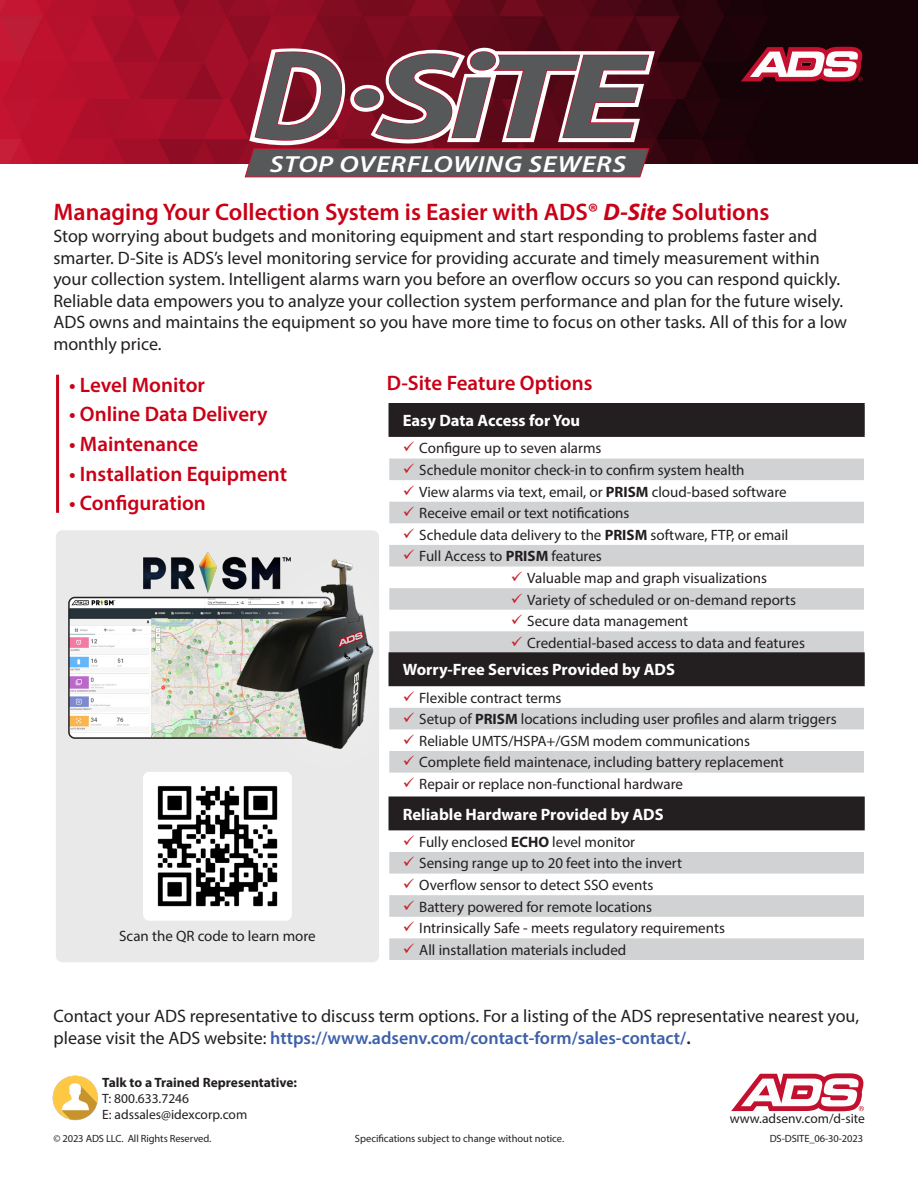
<style>
.page{position:relative;width:918px;height:1188px;background:#fff}
.page>*{position:absolute;margin:0;border:0;box-sizing:border-box;transform-origin:0 0}
.t1{font:600 24px "Myriad Pro";color:#c90016}
.t2{font:italic 600 23.25px "Myriad Pro";letter-spacing:.02em;color:#fff;scale:1.2 1}
.t3{font:600 21px "Myriad Pro";color:#c90016}
.t4{font:18px/21.6px "Myriad Pro";color:#231f20}
.t5{font:700 16.5px "Myriad Pro";color:#fff}
.t6{font:15px "Myriad Pro";color:#231f20}
.t7{font:13.5px "Myriad Pro";color:#231f20}
.t8{font:700 13.5px "Myriad Pro";color:#231f20}
.t9{font:10.5px "Myriad Pro";color:#231f20}
.s1{font-weight:700;font-style:italic}
.s2{font-weight:700}
.s3{font-weight:600;color:#3c60ac}
.s4{font-weight:600}
</style>
<div class="page">
<img style="left:0;top:0;width:918px;height:164px">
<svg style="left:741px;top:47px;width:122px;height:35px"></svg>
<svg style="left:244px;top:48px;width:411px;height:130px;background:#7b555d"></svg>
<svg style="left:731px;top:1073px;width:133px;height:38px"></svg>
<img style="left:53px;top:1075px;width:45px;height:46px">
<hr style="left:56px;top:375px;width:3px;height:138px;background:#c90016">
<div style="left:56px;top:530px;width:323px;height:432px;background:#e9e9e9;border-radius:6px"></div>
<img style="left:134px;top:557px;width:53px;height:40px">
<img style="left:71px;top:600px;width:116px;height:136px">
<div style="left:68px;top:597px;width:264px;height:142px;border:2px solid #231f20;border-radius:6px"></div>
<div style="left:187px;top:508px;width:239px;height:293px;background:#fff;opacity:.39"></div>
<img style="left:236px;top:558px;width:139px;height:191px">
<div style="left:389px;top:404px;width:475px;height:32px;background:#231f20"></div>
<svg style="left:389px;top:459px;width:475px;height:193px;fill:#d1d2d4"></svg>
<hr style="left:388px;top:403px;width:477px;height:2px;background:#231f20">
<hr style="left:388px;top:405px;width:2px;height:30px;background:#231f20">
<hr style="left:863px;top:405px;width:2px;height:30px;background:#231f20">
<hr style="left:388px;top:435px;width:477px;height:2px;background:#231f20">
<div style="left:389px;top:653px;width:475px;height:32px;background:#231f20"></div>
<hr style="left:388px;top:652px;width:477px;height:2px;background:#231f20">
<hr style="left:388px;top:654px;width:2px;height:31px;background:#231f20">
<hr style="left:863px;top:654px;width:2px;height:31px;background:#231f20">
<hr style="left:388px;top:685px;width:477px;height:1px;background:#231f20">
<div style="left:389px;top:797px;width:475px;height:33px;background:#231f20"></div>
<svg style="left:389px;top:852px;width:475px;height:108px;fill:#d1d2d4"></svg>
<hr style="left:388px;top:798px;width:2px;height:31px;background:#231f20">
<hr style="left:388px;top:796px;width:477px;height:2px;background:#231f20">
<hr style="left:863px;top:798px;width:2px;height:31px;background:#231f20">
<hr style="left:388px;top:829px;width:477px;height:1px;background:#231f20">
<img style="left:143px;top:772px;width:149px;height:149px">
<svg style="left:404px;top:463px;width:10px;height:10px"></svg>
<svg style="left:404px;top:485px;width:10px;height:10px"></svg>
<svg style="left:404px;top:506px;width:10px;height:10px"></svg>
<svg style="left:404px;top:528px;width:10px;height:10px"></svg>
<svg style="left:404px;top:550px;width:10px;height:10px"></svg>
<svg style="left:512px;top:571px;width:10px;height:10px"></svg>
<svg style="left:512px;top:593px;width:10px;height:10px"></svg>
<svg style="left:512px;top:614px;width:10px;height:10px"></svg>
<svg style="left:512px;top:636px;width:10px;height:10px"></svg>
<svg style="left:404px;top:691px;width:10px;height:10px"></svg>
<svg style="left:389px;top:708px;width:475px;height:79px"></svg>
<svg style="left:404px;top:857px;width:10px;height:10px"></svg>
<svg style="left:404px;top:878px;width:10px;height:10px"></svg>
<svg style="left:404px;top:900px;width:10px;height:10px"></svg>
<svg style="left:404px;top:922px;width:10px;height:9px"></svg>
<svg style="left:404px;top:943px;width:10px;height:10px"></svg>
<p class="t2" style="left:270px;top:149px;width:298px">STOP OVERFLOWING SEWERS</p>
<p class="t1" style="left:54px;top:196px;width:717px">Managing Your Collection System is Easier with ADS® <span class="s1">D-Site</span> Solutions</p>
<p class="t4" style="left:53px;top:225px;width:795px">Stop worrying about budgets and monitoring equipment and start responding to problems faster and smarter. D-Site is ADS’s level monitoring service for providing accurate and timely measurement within your collection system. Intelligent alarms warn you before an overflow occurs so you can respond quickly.<br>Reliable data empowers you to analyze your collection system performance and plan for the future wisely.<br>ADS owns and maintains the equipment so you have more time to focus on other tasks. All of this for a low monthly price.</p>
<p class="t3" style="left:69px;top:372px;width:138px">• Level Monitor</p>
<p class="t3" style="left:69px;top:401px;width:200px">• Online Data Delivery</p>
<p class="t3" style="left:69px;top:431px;width:131px">• Maintenance</p>
<p class="t3" style="left:69px;top:460px;width:220px">• Installation Equipment</p>
<p class="t3" style="left:69px;top:490px;width:138px">• Configuration</p>
<p class="t6" style="left:119px;top:927px;width:198px">Scan the QR code to learn more</p>
<p class="t3" style="left:387px;top:370px;width:207px">D-Site Feature Options</p>
<p class="t5" style="left:403px;top:410px;width:179px">Easy Data Access for You</p>
<p class="t6" style="left:419px;top:439px;width:184px">Configure up to seven alarms</p>
<p class="t6" style="left:419px;top:461px;width:327px">Schedule monitor check-in to confirm system health</p>
<p class="t6" style="left:419px;top:482px;width:369px">View alarms via text, email, or <span class="s2">PRISM</span> cloud-based software</p>
<p class="t6" style="left:419px;top:504px;width:212px">Receive email or text notifications</p>
<p class="t6" style="left:419px;top:525px;width:371px">Schedule data delivery to the <span class="s2">PRISM</span> software, FTP, or email</p>
<p class="t6" style="left:419px;top:547px;width:184px">Full Access to <span class="s2">PRISM</span> features</p>
<p class="t6" style="left:527px;top:569px;width:241px">Valuable map and graph visualizations</p>
<p class="t6" style="left:527px;top:590px;width:270px">Variety of scheduled or on-demand reports</p>
<p class="t6" style="left:527px;top:612px;width:162px">Secure data management</p>
<p class="t6" style="left:527px;top:633px;width:279px">Credential-based access to data and features</p>
<p class="t5" style="left:403px;top:659px;width:274px">Worry-Free Services Provided by ADS</p>
<p class="t6" style="left:419px;top:688px;width:144px">Flexible contract terms</p>
<p class="t6" style="left:419px;top:710px;width:419px">Setup of <span class="s2">PRISM</span> locations including user profiles and alarm triggers</p>
<p class="t6" style="left:419px;top:732px;width:332px">Reliable UMTS/HSPA+/GSM modem communications</p>
<p class="t6" style="left:419px;top:753px;width:366px">Complete field maintenace, including battery replacement</p>
<p class="t6" style="left:419px;top:775px;width:265px">Repair or replace non-functional hardware</p>
<p class="t5" style="left:403px;top:803px;width:262px">Reliable Hardware Provided by ADS</p>
<p class="t6" style="left:419px;top:833px;width:217px">Fully enclosed <span class="s2">ECHO</span> level monitor</p>
<p class="t6" style="left:419px;top:854px;width:264px">Sensing range up to 20 feet into the invert</p>
<p class="t6" style="left:419px;top:876px;width:235px">Overflow sensor to detect SSO events</p>
<p class="t6" style="left:419px;top:897px;width:234px">Battery powered for remote locations</p>
<p class="t6" style="left:419px;top:919px;width:307px">Intrinsically Safe - meets regulatory requirements</p>
<p class="t6" style="left:419px;top:941px;width:209px">All installation materials included</p>
<p class="t4" style="left:54px;top:1005px;width:807px">Contact your ADS representative to discuss term options. For a listing of the ADS representative nearest you, please visit the ADS website: <span class="s3">https://www.adsenv.com/contact-form/sales-contact/</span><span class="s4">.</span></p>
<p class="t8" style="left:102px;top:1073px;width:196px">Talk to a Trained Representative:</p>
<p class="t7" style="left:102px;top:1090px;width:88px">T: 800.633.7246</p>
<p class="t7" style="left:102px;top:1106px;width:147px">E: adssales@idexcorp.com</p>
<p class="t7" style="left:730px;top:1110px;width:137px">www.adsenv.com/d-site</p>
<p class="t9" style="left:53px;top:1132px;width:159px">© 2023 ADS LLC. All Rights Reserved.</p>
<p class="t9" style="left:355px;top:1132px;width:211px">Specifications subject to change without notice.</p>
<p class="t9" style="left:770px;top:1132px;width:95px">DS-DSITE_06-30-2023</p>
</div>
